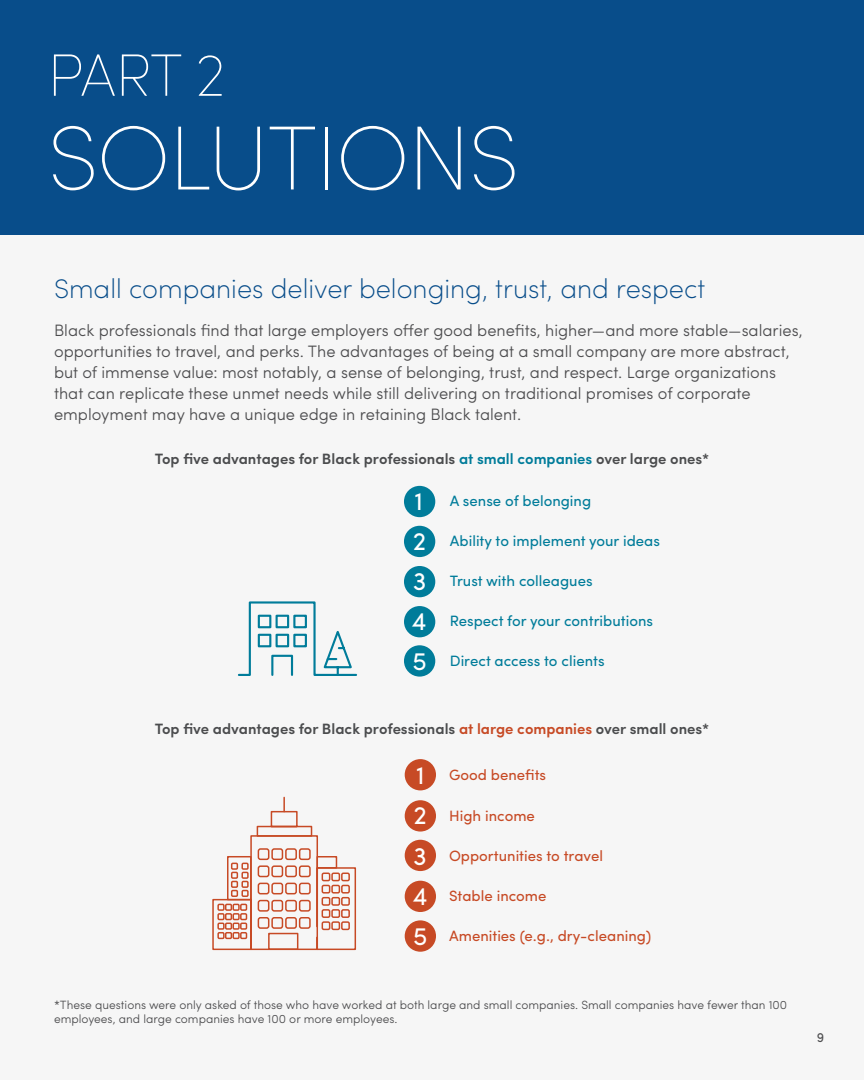
<style>
.page{position:relative;width:864px;height:1080px;background:#f6f6f6}
.page>*{position:absolute;margin:0;border:0;box-sizing:border-box;transform-origin:0 0}
.t1{font:200 91.2px "Sofia Pro";letter-spacing:-.02em;color:#fff}
.t2{font:200 60px "Sofia Pro";color:#fff}
.t3{font:200 27px "Sofia Pro";color:#084d8a}
.t4{font:300 16.5px/21px "Sofia Pro";color:#4d4d4f}
.t5{font:600 15px "Sofia Pro";color:#4b4c4e}
.t6{font:15px "Sofia Pro";color:#007c9a}
.t7{font:15px "Sofia Pro";color:#c74a25}
.t8{font:13.5px "Sofia Pro";color:#4d4d4f}
.t9{font:300 12px/14.4px "Sofia Pro";color:#4d4d4f}
.s1{color:#007c9a}
.s2{font-size:25.5px;color:#fff}
.s3{color:#c74a25}
</style>
<div class="page">
<div style="left:0;top:0;width:864px;height:234px;background:#084d8a"></div>
<svg style="left:238px;top:601px;width:120px;height:75px"></svg>
<div style="left:404px;top:486px;width:31px;height:31px;background:#007c9a;border-radius:50%"></div>
<div style="left:404px;top:526px;width:31px;height:31px;background:#007c9a;border-radius:50%"></div>
<div style="left:404px;top:566px;width:31px;height:31px;background:#007c9a;border-radius:50%"></div>
<div style="left:404px;top:606px;width:31px;height:31px;background:#007c9a;border-radius:50%"></div>
<div style="left:404px;top:645px;width:31px;height:32px;background:#007c9a;border-radius:50%"></div>
<div style="left:405px;top:759px;width:31px;height:31px;background:#c74a25;border-radius:50%"></div>
<div style="left:405px;top:800px;width:31px;height:32px;background:#c74a25;border-radius:50%"></div>
<div style="left:405px;top:840px;width:31px;height:31px;background:#c74a25;border-radius:50%"></div>
<div style="left:405px;top:881px;width:31px;height:31px;background:#c74a25;border-radius:50%"></div>
<div style="left:405px;top:920px;width:31px;height:32px;background:#c74a25;border-radius:50%"></div>
<svg style="left:212px;top:797px;width:145px;height:154px"></svg>
<h2 class="t2" style="left:48px;top:35px;width:179px">PART 2</h2>
<h1 class="t1" style="left:48px;top:98px;width:473px">SOLUTIONS</h1>
<h3 class="t3" style="left:54px;top:270px;width:653px">Small companies deliver belonging, trust, and respect</h3>
<p class="t4" style="left:54px;top:319px;width:750px">Black professionals find that large employers offer good benefits, higher—and more stable—salaries, opportunities to travel, and perks. The advantages of being at a small company are more abstract, but of immense value: most notably, a sense of belonging, trust, and respect. Large organizations that can replicate these unmet needs while still delivering on traditional promises of corporate employment may have a unique edge in retaining Black talent.</p>
<p class="t5" style="left:155px;top:447px;width:556px">Top five advantages for Black professionals <span class="s1">at small companies</span> over large ones*</p>
<p class="t6" style="left:415px;top:490px;width:178px"><span class="s2">1</span> A sense of belonging</p>
<p class="t6" style="left:413px;top:530px;width:249px"><span class="s2">2</span> Ability to implement your ideas</p>
<p class="t6" style="left:413px;top:570px;width:181px"><span class="s2">3</span> Trust with colleagues</p>
<p class="t6" style="left:412px;top:610px;width:243px"><span class="s2">4</span> Respect for your contributions</p>
<p class="t6" style="left:412px;top:650px;width:194px"><span class="s2">5</span> Direct access to clients</p>
<p class="t5" style="left:155px;top:717px;width:556px">Top five advantages for Black professionals <span class="s3">at large companies</span> over small ones*</p>
<p class="t7" style="left:416px;top:764px;width:132px"><span class="s2">1</span> Good benefits</p>
<p class="t7" style="left:414px;top:804px;width:123px"><span class="s2">2</span> High income</p>
<p class="t7" style="left:413px;top:844px;width:191px"><span class="s2">3</span> Opportunities to travel</p>
<p class="t7" style="left:413px;top:885px;width:135px"><span class="s2">4</span> Stable income</p>
<p class="t7" style="left:413px;top:925px;width:239px"><span class="s2">5</span> Amenities (e.g., dry-cleaning)</p>
<p class="t9" style="left:54px;top:996px;width:735px">*These questions were only asked of those who have worked at both large and small companies. Small companies have fewer than 100 employees, and large companies have 100 or more employees.</p>
<p class="t8" style="left:817px;top:1027px;width:9px">9</p>
</div>
